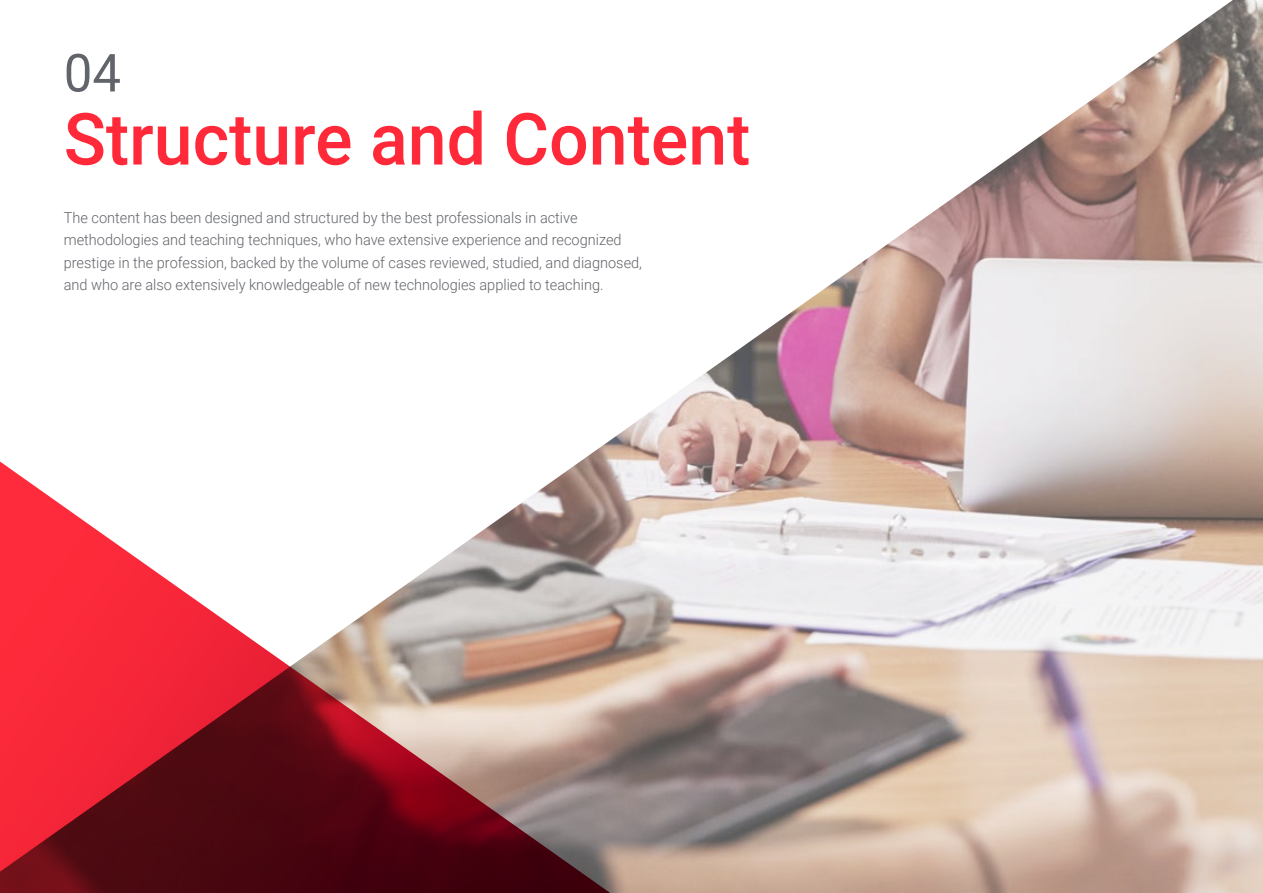
<style>
.page{position:relative;width:1263px;height:893px;background:#fff}
.page>*{position:absolute;margin:0;border:0;box-sizing:border-box;transform-origin:0 0}
.t1{font:500 72px "Roboto";color:#ff293a}
.t2{font:52.5px "Roboto";color:#61646a}
.t3{font:300 15px/22.5px "Roboto";color:#61646a}
</style>
<div class="page">
<img style="left:602px;top:0;width:661px;height:893px">
<svg style="left:0;top:446px;width:640px;height:447px"></svg>
<h2 class="t2" style="left:64px;top:36px;width:59px">04</h2>
<h1 class="t1" style="left:64px;top:89px;width:688px">Structure and Content</h1>
<p class="t3" style="left:64px;top:205px;width:580px">The content has been designed and structured by the best professionals in active methodologies and teaching techniques, who have extensive experience and recognized prestige in the profession, backed by the volume of cases reviewed, studied, and diagnosed, and who are also extensively knowledgeable of new technologies applied to teaching.</p>
</div>
